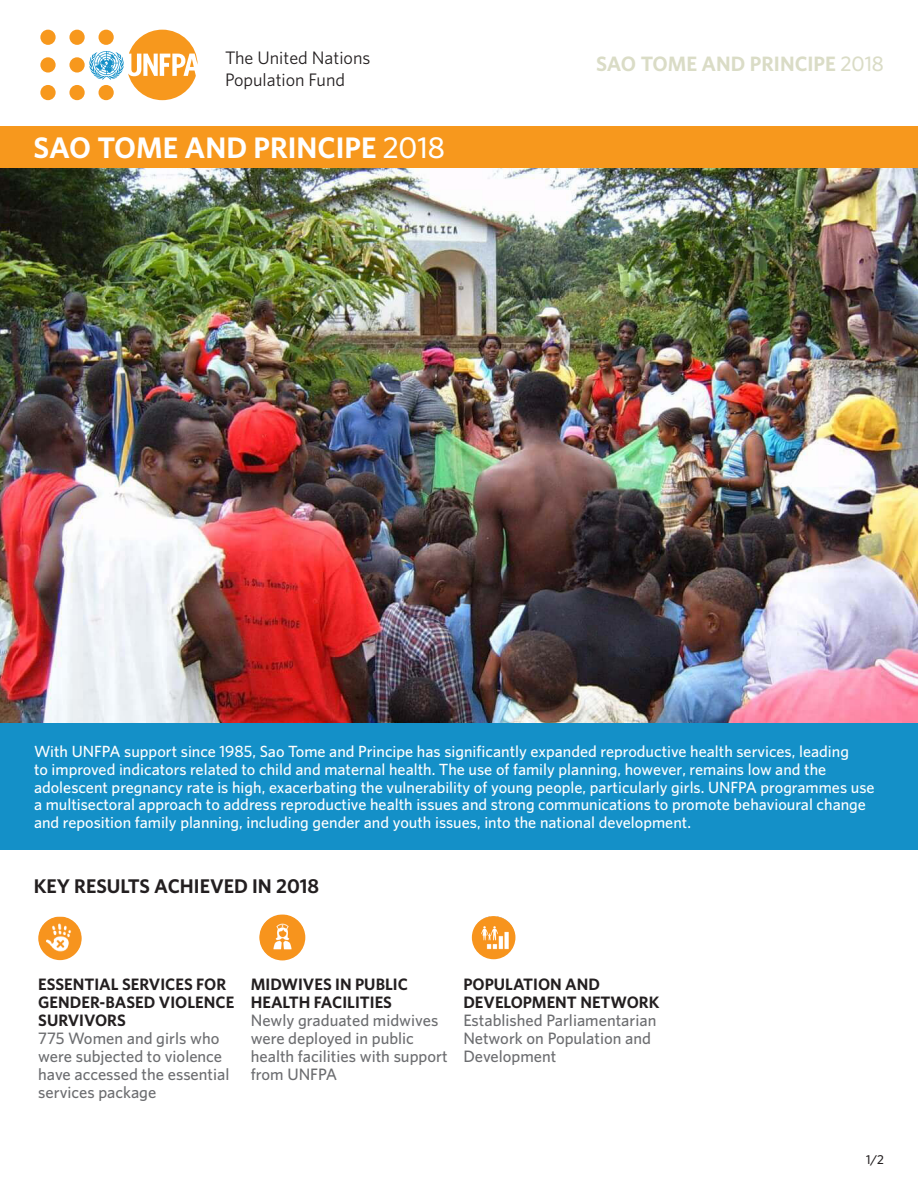
<style>
.page{position:relative;width:918px;height:1188px;background:#fff}
.page>*{position:absolute;margin:0;border:0;box-sizing:border-box;transform-origin:0 0}
.t1{font:700 27px "UNFPA";color:#fff}
.t2{font:700 18.9px "UNFPA";color:#dadcc6}
.t3{font:700 18px "UNFPA";color:#231f20}
.t4{font:16.5px/22.5px "UNFPA Text";color:#231f20}
.t5{font:600 15px/18px "UNFPA";color:#6c6d70}
.t6{font:700 15px/18px "UNFPA";color:#231f20}
.t7{font:600 14.7px/17.7px "UNFPA";color:#fff}
.t8{font:600 11.55px "UNFPA";color:#231f20}
.s1{font-weight:600}
</style>
<div class="page">
<img style="left:0;top:168px;width:918px;height:556px">
<div style="left:0;top:724px;width:918px;height:126px;background:#1490c8"></div>
<div style="left:0;top:126px;width:918px;height:42px;background:#f7981d"></div>
<div style="left:69px;top:57px;width:16px;height:16px;background:#f7981d;border-radius:50%"></div>
<div style="left:69px;top:85px;width:16px;height:15px;background:#f7981d;border-radius:50%"></div>
<div style="left:69px;top:30px;width:16px;height:15px;background:#f7981d;border-radius:50%"></div>
<div style="left:40px;top:57px;width:16px;height:16px;background:#f7981d;border-radius:50%"></div>
<div style="left:40px;top:85px;width:16px;height:15px;background:#f7981d;border-radius:50%"></div>
<div style="left:40px;top:30px;width:16px;height:15px;background:#f7981d;border-radius:50%"></div>
<svg style="left:89px;top:30px;width:109px;height:70px"></svg>
<img style="left:38px;top:917px;width:44px;height:43px">
<img style="left:259px;top:915px;width:46px;height:45px">
<img style="left:472px;top:916px;width:43px;height:43px">
<p class="t4" style="left:225px;top:46px;width:147px">The United Nations<br>Population Fund</p>
<p class="t2" style="left:596px;top:51px;width:289px">SAO TOME AND PRINCIPE <span class="s1">2018</span></p>
<p class="t1" style="left:34px;top:130px;width:413px">SAO TOME AND PRINCIPE <span class="s1">2018</span></p>
<p class="t7" style="left:34px;top:742px;width:842px">With UNFPA support since 1985, Sao Tome and Principe has significantly expanded reproductive health services, leading<br>to improved indicators related to child and maternal health. The use of family planning, however, remains low and the adolescent pregnancy rate is high, exacerbating the vulnerability of young people, particularly girls. UNFPA programmes use a multisectoral approach to address reproductive health issues and strong communications to promote behavioural change and reposition family planning, including gender and youth issues, into the national development.</p>
<p class="t3" style="left:34px;top:874px;width:287px">KEY RESULTS ACHIEVED IN 2018</p>
<p class="t6" style="left:38px;top:974px;width:197px">ESSENTIAL SERVICES FOR<br>GENDER-BASED VIOLENCE<br>SURVIVORS</p>
<p class="t5" style="left:38px;top:1028px;width:193px">775 Women and girls who were subjected to violence have accessed the essential services package</p>
<p class="t6" style="left:251px;top:974px;width:159px">MIDWIVES IN PUBLIC<br>HEALTH FACILITIES</p>
<p class="t5" style="left:251px;top:1010px;width:198px">Newly graduated midwives were deployed in public health facilities with support from UNFPA</p>
<p class="t6" style="left:463px;top:974px;width:198px">POPULATION AND<br>DEVELOPMENT NETWORK</p>
<p class="t5" style="left:463px;top:1010px;width:195px">Established Parliamentarian<br>Network on Population and<br>Development</p>
<p class="t8" style="left:866px;top:1152px;width:19px">1/2</p>
</div>
